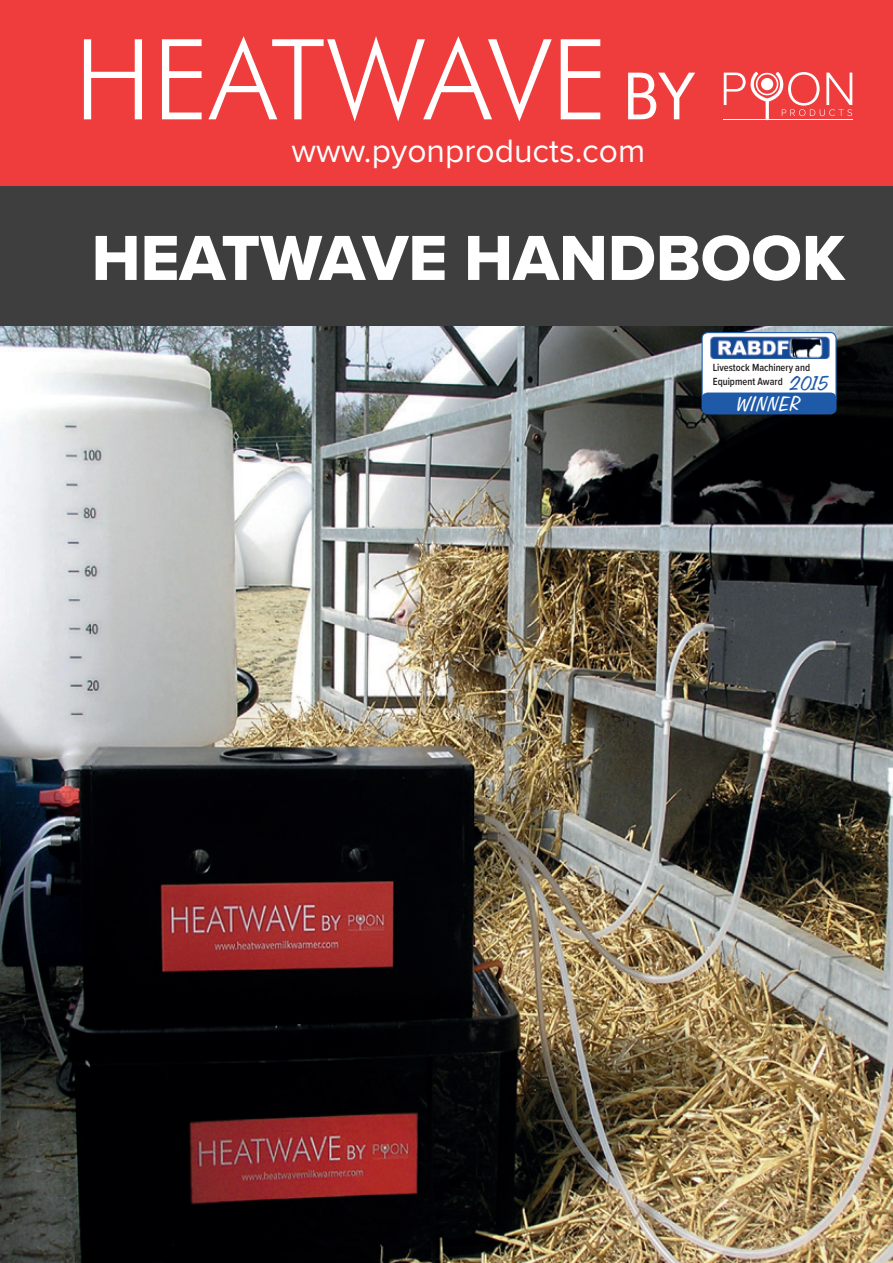
<style>
.page{position:relative;width:893px;height:1263px;background:#fff}
.page>*{position:absolute;margin:0;border:0;box-sizing:border-box;transform-origin:0 0}
.t1{font:66px "Proxima Nova Extrabld";color:#fff}
.t2{font:33.6px "Proxima Nova";color:#fff}
.t3{font:23.85px "Freehand 575 BT Regular B";color:#fff}
.t4{font:600 10.65px/14.2px "Proxima Nova Cond";color:#231f20;scale:.96 1}
.s1{font-family:"Freehand 575 BT Regular B";font-weight:400;font-size:22.5px;color:#1f5aa9}
</style>
<div class="page">
<img style="left:0;top:325px;width:893px;height:938px">
<div style="left:0;top:0;width:893px;height:189px;background:#ee3d3c"></div>
<div style="left:0;top:186px;width:893px;height:139px;background:#3e3e3f"></div>
<svg style="left:84px;top:36px;width:611px;height:85px"></svg>
<hr style="left:723px;top:119px;width:130px;height:1px;background:#fff">
<svg style="left:724px;top:72px;width:128px;height:47px"></svg>
<svg style="left:761px;top:78px;width:12px;height:12px"></svg>
<div style="left:763px;top:80px;width:9px;height:9px;background:#fff;border-radius:50%"></div>
<div style="left:702px;top:333px;width:134px;height:69px;background:#fff;border-radius:6px"></div>
<div style="left:702px;top:332px;width:135px;height:71px;border:1px solid #1f5aa9;border-radius:6px"></div>
<img style="left:710px;top:336px;width:120px;height:24px">
<div style="left:702px;top:392px;width:135px;height:22px;background:#1f5aa9;border-radius:6px"></div>
<h2 class="t2" style="left:291px;top:126px;width:355px">www.pyonproducts.com</h2>
<h1 class="t1" style="left:92px;top:209px;width:755px">HEATWAVE HANDBOOK</h1>
<p class="t4" style="left:713px;top:360px;width:123px">Livestock Machinery and<br>Equipment Award <span class="s1">2015</span></p>
<h3 class="t3" style="left:736px;top:392px;width:65px">WINNER</h3>
</div>
